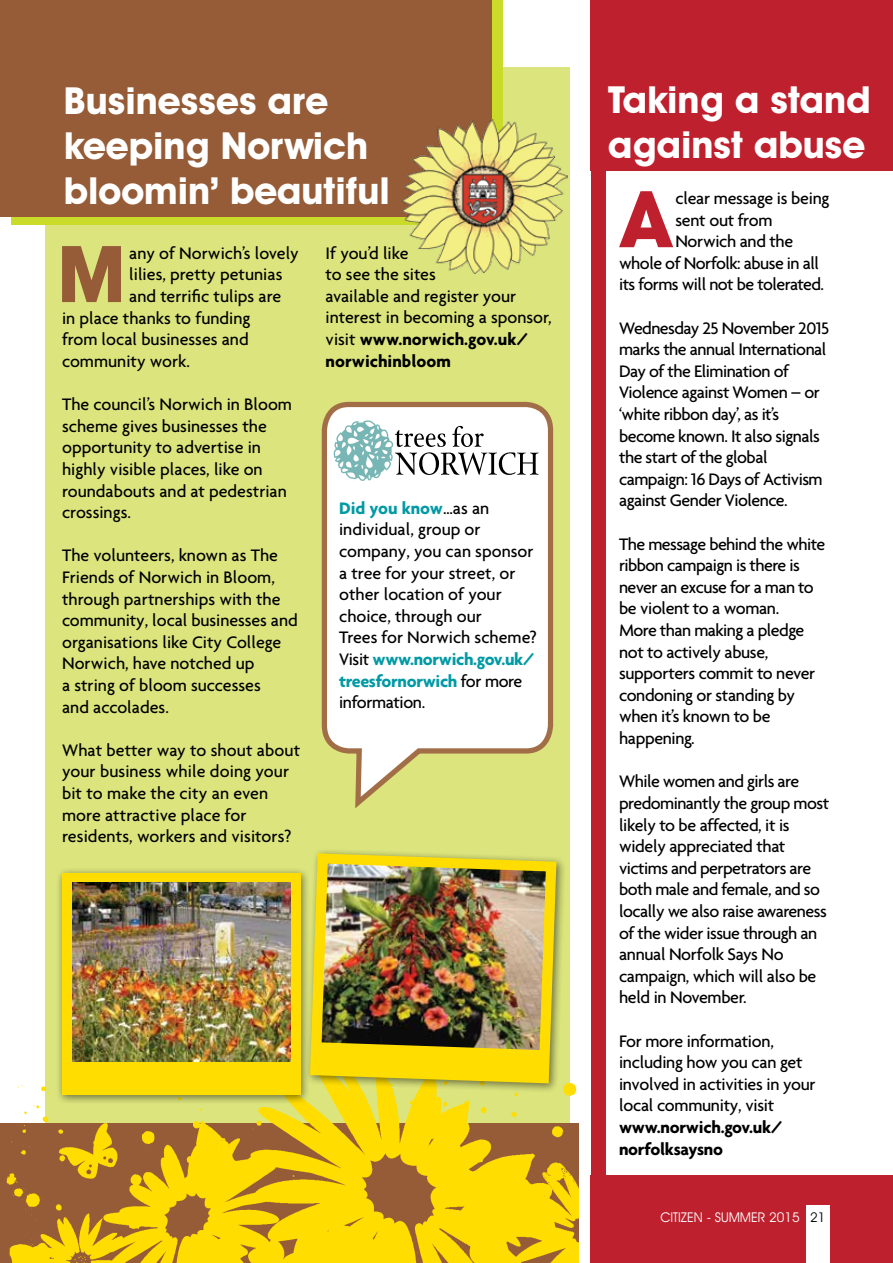
<style>
.page{position:relative;width:893px;height:1263px;background:#fff}
.page>*{position:absolute;margin:0;border:0;box-sizing:border-box;transform-origin:0 0}
.t1{font:700 78.75px "Avant Garde IT Cby BT";color:#be202d}
.t2{font:700 78.75px "Avant Garde IT Cby BT";color:#955c37}
.t3{font:700 37.5px/45px "Avant Garde IT Cby BT";color:#fff}
.t4{font:500 18px/21.6px "Agenda";letter-spacing:-.015em;color:#000}
.t5{font:500 18px/21.6px "Agenda";letter-spacing:.005em;color:#000}
.t6{font:700 18px/21.6px "Agenda";letter-spacing:-.015em;color:#000}
.t7{font:13.5px "Avant Garde IT Cby BT";color:#fff}
.s1{font-weight:700}
.s2{font-weight:700;color:#009aa5}
.s3{color:#000}
</style>
<div class="page">
<div style="left:591px;top:1176px;width:302px;height:87px;background:#be202d"></div>
<div style="left:591px;top:0;width:14px;height:1263px;background:#be202d"></div>
<div style="left:591px;top:0;width:302px;height:171px;background:#be202d"></div>
<div style="left:45px;top:67px;width:525px;height:1193px;background:#dce57d"></div>
<svg style="left:321px;top:401px;width:233px;height:408px;background:#f2f0dd"></svg>
<svg style="left:334px;top:420px;width:204px;height:61px;background:#ced9d8"></svg>
<div style="left:12px;top:0;width:491px;height:224px;background:#cbdb2a"></div>
<div style="left:0;top:0;width:491px;height:217px;background:#955c37"></div>
<img style="left:401px;top:120px;width:167px;height:154px">
<div style="left:806px;top:1205px;width:24px;height:58px;background:#fff"></div>
<img style="left:0;top:1083px;width:579px;height:180px">
<div style="left:56px;top:848px;width:510px;height:257px;background:#000;opacity:.5"></div>
<div style="left:62px;top:873px;width:238px;height:221px;background:#fd0"></div>
<img style="left:72px;top:883px;width:218px;height:178px">
<svg style="left:310px;top:853px;width:246px;height:230px;background:#eed517"></svg>
<img style="left:322px;top:864px;width:224px;height:186px">
<h2 class="t3" style="left:64px;top:78px;width:328px">Businesses are keeping Norwich bloomin’ beautiful</h2>
<h1 class="t2" style="left:58px;top:226px;width:69px">M</h1>
<p class="t4" style="left:129px;top:242px;width:171px">any of Norwich’s lovely</p>
<p class="t4" style="left:129px;top:263px;width:155px">lilies, pretty petunias</p>
<p class="t4" style="left:129px;top:285px;width:154px">and terrific tulips are</p>
<p class="t4" style="left:62px;top:307px;width:190px">in place thanks to funding</p>
<p class="t4" style="left:62px;top:328px;width:188px">from local businesses and</p>
<p class="t4" style="left:62px;top:350px;width:129px">community work.</p>
<p class="t4" style="left:62px;top:393px;width:231px">The council’s Norwich in Bloom scheme gives businesses the opportunity to advertise in highly visible places, like on roundabouts and at pedestrian crossings.</p>
<p class="t4" style="left:62px;top:544px;width:237px">The volunteers, known as The<br>Friends of Norwich in Bloom, through partnerships with the community, local businesses and organisations like City College<br>Norwich, have notched up<br>a string of bloom successes<br>and accolades.</p>
<p class="t5" style="left:62px;top:739px;width:240px">What better way to shout about your business while doing your bit to make the city an even more attractive place for residents, workers and visitors?</p>
<p class="t4" style="left:326px;top:242px;width:228px">If you’d like<br>to see the sites<br>available and register your interest in becoming a sponsor, visit <span class="s1">www.norwich.gov.uk/ norwichinbloom</span></p>
<p class="t4" style="left:339px;top:497px;width:199px"><span class="s2">Did you know</span>…as an individual, group or company, you can sponsor a tree for your street, or other location of your choice, through our<br>Trees for Norwich scheme?<br>Visit <span class="s2">www.norwich.gov.uk/ treesfornorwich</span> for more information.</p>
<h2 class="t3" style="left:608px;top:77px;width:264px">Taking a stand against abuse</h2>
<h1 class="t1" style="left:622px;top:171px;width:49px">A</h1>
<p class="t4" style="left:675px;top:187px;width:156px">clear message is being</p>
<p class="t4" style="left:675px;top:209px;width:99px">sent out from</p>
<p class="t4" style="left:675px;top:230px;width:119px">Norwich and the</p>
<p class="t4" style="left:619px;top:252px;width:202px">whole of Norfolk: abuse in all</p>
<p class="t4" style="left:619px;top:273px;width:206px">its forms will not be tolerated.</p>
<p class="t4" style="left:619px;top:317px;width:212px">Wednesday 25 November 2015 marks the annual International<br>Day of the Elimination of<br>Violence against Women – or ‘white ribbon day’, as it’s become known. It also signals the start of the global campaign: 16 Days of Activism against Gender Violence.</p>
<p class="t4" style="left:619px;top:533px;width:208px">The message behind the white ribbon campaign is there is never an excuse for a man to be violent to a woman.<br>More than making a pledge not to actively abuse, supporters commit to never condoning or standing by when it’s known to be happening.</p>
<p class="t4" style="left:619px;top:770px;width:212px">While women and girls are predominantly the group most likely to be affected, it is widely appreciated that victims and perpetrators are both male and female, and so locally we also raise awareness of the wider issue through an annual Norfolk Says No campaign, which will also be held in November.</p>
<p class="t4" style="left:619px;top:1029px;width:198px">For more information, including how you can get involved in activities in your local community, visit</p>
<p class="t6" style="left:619px;top:1116px;width:165px">www.norwich.gov.uk/ norfolksaysno</p>
<p class="t7" style="left:660px;top:1209px;width:167px">CITIZEN - SUMMER 2015 <span class="s3">21</span></p>
</div>
